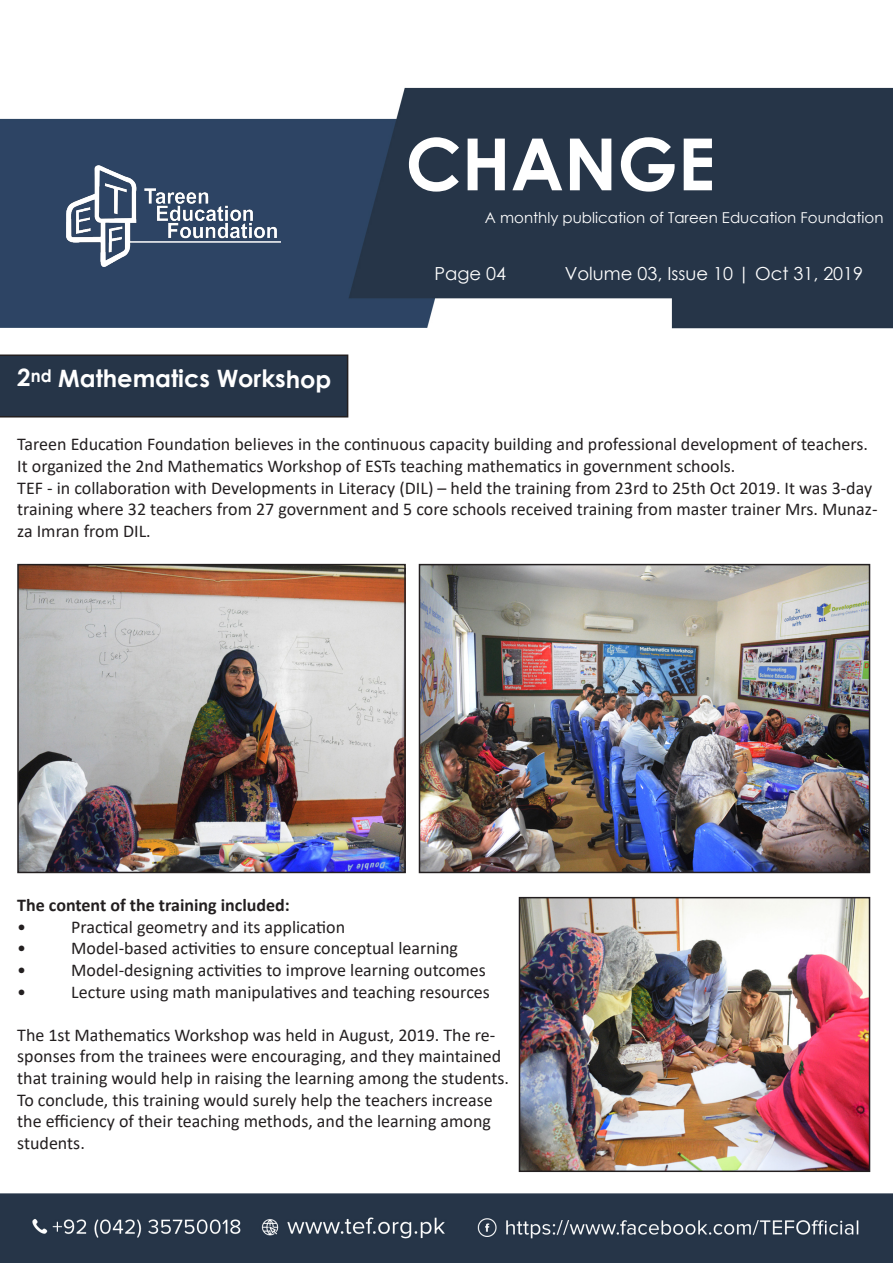
<style>
.page{position:relative;width:893px;height:1263px;background:#fff}
.page>*{position:absolute;margin:0;border:0;box-sizing:border-box;transform-origin:0 0}
.t1{font:700 72px "Century Gothic";color:#fff}
.t2{font:700 24px "Century Gothic";letter-spacing:-.005em;color:#fff}
.t3{font:18px/21.6px "Calibri";color:#231f20}
.t4{font:18px "Century Gothic";color:#fff}
.t5{font:700 18px "Calibri";color:#231f20}
.t6{font:15px "Century Gothic";color:#fff}
</style>
<div class="page">
<img style="left:0;top:87px;width:893px;height:1176px">
<img style="left:66px;top:166px;width:214px;height:101px">
<div style="left:0;top:354px;width:348px;height:63px;background:#263548"></div>
<img style="left:522px;top:900px;width:345px;height:269px">
<div style="left:519px;top:897px;width:351px;height:275px;border:2px solid #231f20"></div>
<img style="left:422px;top:567px;width:445px;height:303px">
<div style="left:419px;top:564px;width:451px;height:309px;border:2px solid #231f20"></div>
<img style="left:20px;top:567px;width:383px;height:303px">
<div style="left:17px;top:564px;width:389px;height:309px;border:2px solid #231f20"></div>
<p class="t1" style="left:406px;top:109px;width:311px">CHANGE</p>
<p class="t6" style="left:485px;top:207px;width:400px">A monthly publication of Tareen Education Foundation</p>
<p class="t2" style="left:17px;top:360px;width:316px">2<sup>nd</sup> Mathematics Workshop</p>
<p class="t4" style="left:434px;top:261px;width:73px">Page 04</p>
<p class="t4" style="left:565px;top:261px;width:300px">Volume 03, Issue 10 | Oct 31, 2019</p>
<p class="t3" style="left:17px;top:433px;width:852px">Tareen Education Foundation believes in the continuous capacity building and professional development of teachers.<br>It organized the 2nd Mathematics Workshop of ESTs teaching mathematics in government schools.</p>
<p class="t3" style="left:17px;top:476px;width:862px">TEF - in collaboration with Developments in Literacy (DIL) – held the training from 23rd to 25th Oct 2019. It was 3-day training where 32 teachers from 27 government and 5 core schools received training from master trainer Mrs. Munaz&shy;za Imran from DIL.</p>
<p class="t5" style="left:17px;top:892px;width:274px">The content of the training included:</p>
<p class="t3" style="left:17px;top:915px;width:10px">•</p>
<p class="t3" style="left:71px;top:915px;width:275px">Practical geometry and its application</p>
<p class="t3" style="left:17px;top:937px;width:10px">•</p>
<p class="t3" style="left:71px;top:937px;width:388px">Model-based activities to ensure conceptual learning</p>
<p class="t3" style="left:17px;top:959px;width:10px">•</p>
<p class="t3" style="left:71px;top:959px;width:416px">Model-designing activities to improve learning outcomes</p>
<p class="t3" style="left:17px;top:980px;width:10px">•</p>
<p class="t3" style="left:71px;top:980px;width:420px">Lecture using math manipulatives and teaching resources</p>
<p class="t3" style="left:17px;top:1023px;width:493px">The 1st Mathematics Workshop was held in August, 2019. The re&shy;sponses from the trainees were encouraging, and they maintained that training would help in raising the learning among the students.<br>To conclude, this training would surely help the teachers increase the efficiency of their teaching methods, and the learning among students.</p>
</div>
